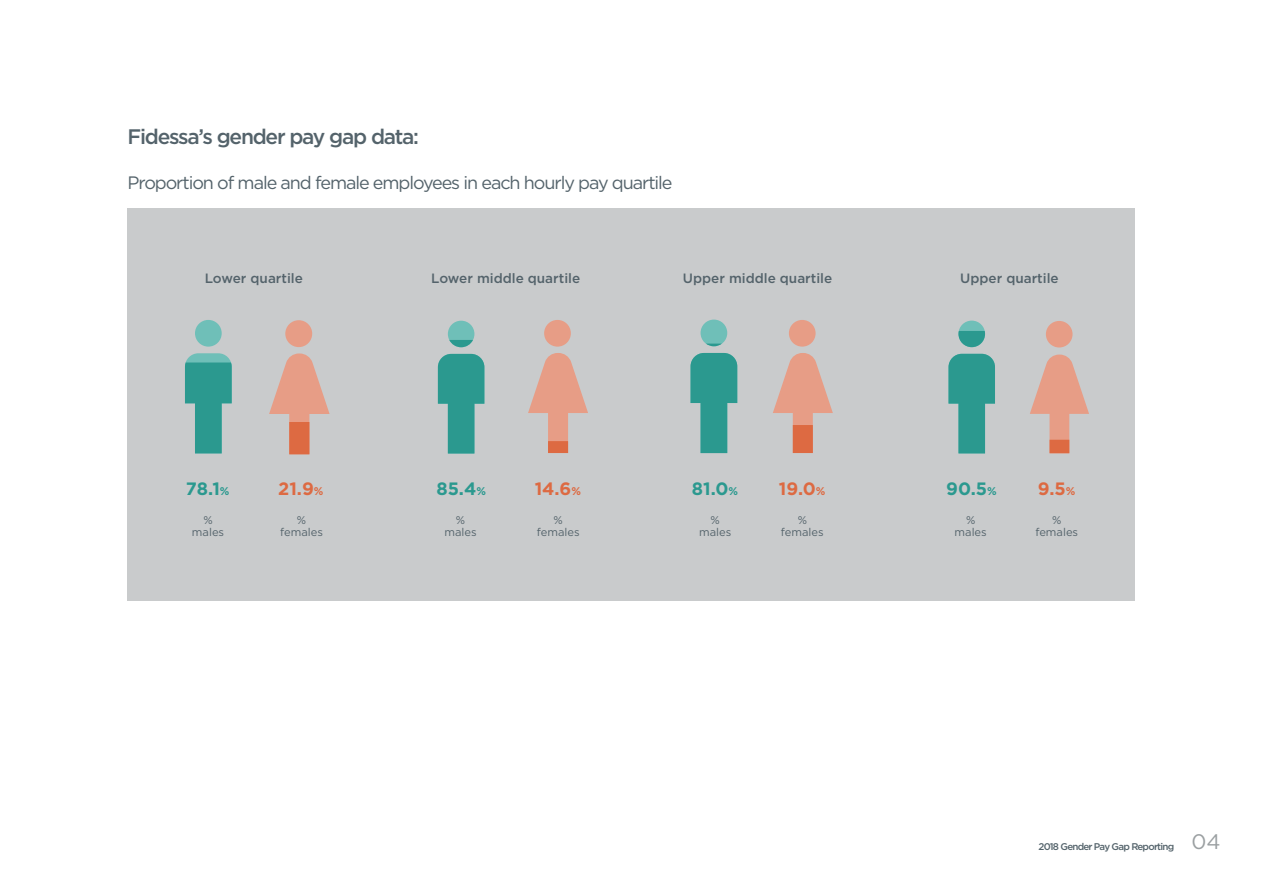
<style>
.page{position:relative;width:1263px;height:893px;background:#fff}
.page>*{position:absolute;margin:0;border:0;box-sizing:border-box;transform-origin:0 0}
.t1{font:500 21px "Gotham";letter-spacing:-.06em;color:#54636b}
.t2{font:18px "Gotham";letter-spacing:-.06em;color:#54636b}
.t3{font:700 17.85px "Gotham";color:#2b998f}
.t4{font:700 17.85px "Gotham";color:#dd6a42}
.t5{font:500 13.5px "Gotham";color:#54636b}
.t6{font:11.25px/12.5px "Gotham";color:#54636b;text-align:center}
.t7{font:500 9.75px "Gotham";letter-spacing:-.08em;color:#54636b}
.s1{font-size:11.25px}
.s2{font-weight:400;font-size:21px;color:#9ba0a2}
</style>
<div class="page">
<div style="left:128px;top:208px;width:1007px;height:393px;background:#c9cbcc"></div>
<svg style="left:185px;top:320px;width:47px;height:133px"></svg>
<div style="left:285px;top:320px;width:27px;height:27px;background:#e79d86;border-radius:50%"></div>
<svg style="left:269px;top:353px;width:60px;height:101px"></svg>
<svg style="left:438px;top:321px;width:46px;height:132px"></svg>
<div style="left:544px;top:320px;width:27px;height:27px;background:#e79d86;border-radius:50%"></div>
<svg style="left:528px;top:353px;width:60px;height:100px"></svg>
<svg style="left:690px;top:320px;width:47px;height:133px"></svg>
<div style="left:789px;top:320px;width:27px;height:27px;background:#e79d86;border-radius:50%"></div>
<svg style="left:773px;top:353px;width:59px;height:100px"></svg>
<svg style="left:948px;top:321px;width:47px;height:132px"></svg>
<div style="left:1046px;top:321px;width:26px;height:26px;background:#e79d86;border-radius:50%"></div>
<svg style="left:1030px;top:355px;width:59px;height:98px"></svg>
<h1 class="t1" style="left:128px;top:123px;width:293px">Fidessa’s gender pay gap data:</h1>
<h2 class="t2" style="left:128px;top:171px;width:546px">Proportion of male and female employees in each hourly pay quartile</h2>
<p class="t5" style="left:205px;top:269px;width:100px">Lower quartile</p>
<p class="t5" style="left:431px;top:269px;width:151px">Lower middle quartile</p>
<p class="t5" style="left:683px;top:269px;width:151px">Upper middle quartile</p>
<p class="t5" style="left:960px;top:269px;width:100px">Upper quartile</p>
<h3 class="t3" style="left:186px;top:477px;width:45px">78.1<span class="s1">%</span></h3>
<p class="t6" style="left:192px;top:513px;width:34px">% males</p>
<h3 class="t4" style="left:278px;top:477px;width:47px">21.9<span class="s1">%</span></h3>
<p class="t6" style="left:280px;top:513px;width:44px">% females</p>
<h3 class="t3" style="left:436px;top:477px;width:51px">85.4<span class="s1">%</span></h3>
<p class="t6" style="left:444px;top:513px;width:34px">% males</p>
<h3 class="t4" style="left:535px;top:477px;width:48px">14.6<span class="s1">%</span></h3>
<p class="t6" style="left:537px;top:513px;width:44px">% females</p>
<h3 class="t3" style="left:692px;top:477px;width:48px">81.0<span class="s1">%</span></h3>
<p class="t6" style="left:699px;top:513px;width:34px">% males</p>
<h3 class="t4" style="left:779px;top:477px;width:48px">19.0<span class="s1">%</span></h3>
<p class="t6" style="left:781px;top:513px;width:44px">% females</p>
<p class="t6" style="left:954px;top:513px;width:34px">% males</p>
<h3 class="t3" style="left:946px;top:477px;width:52px">90.5<span class="s1">%</span></h3>
<h3 class="t4" style="left:1038px;top:477px;width:39px">9.5<span class="s1">%</span></h3>
<p class="t6" style="left:1035px;top:513px;width:44px">% females</p>
<p class="t7" style="left:1038px;top:840px;width:183px">2018 Gender Pay Gap Reporting <span class="s2">04</span></p>
</div>
